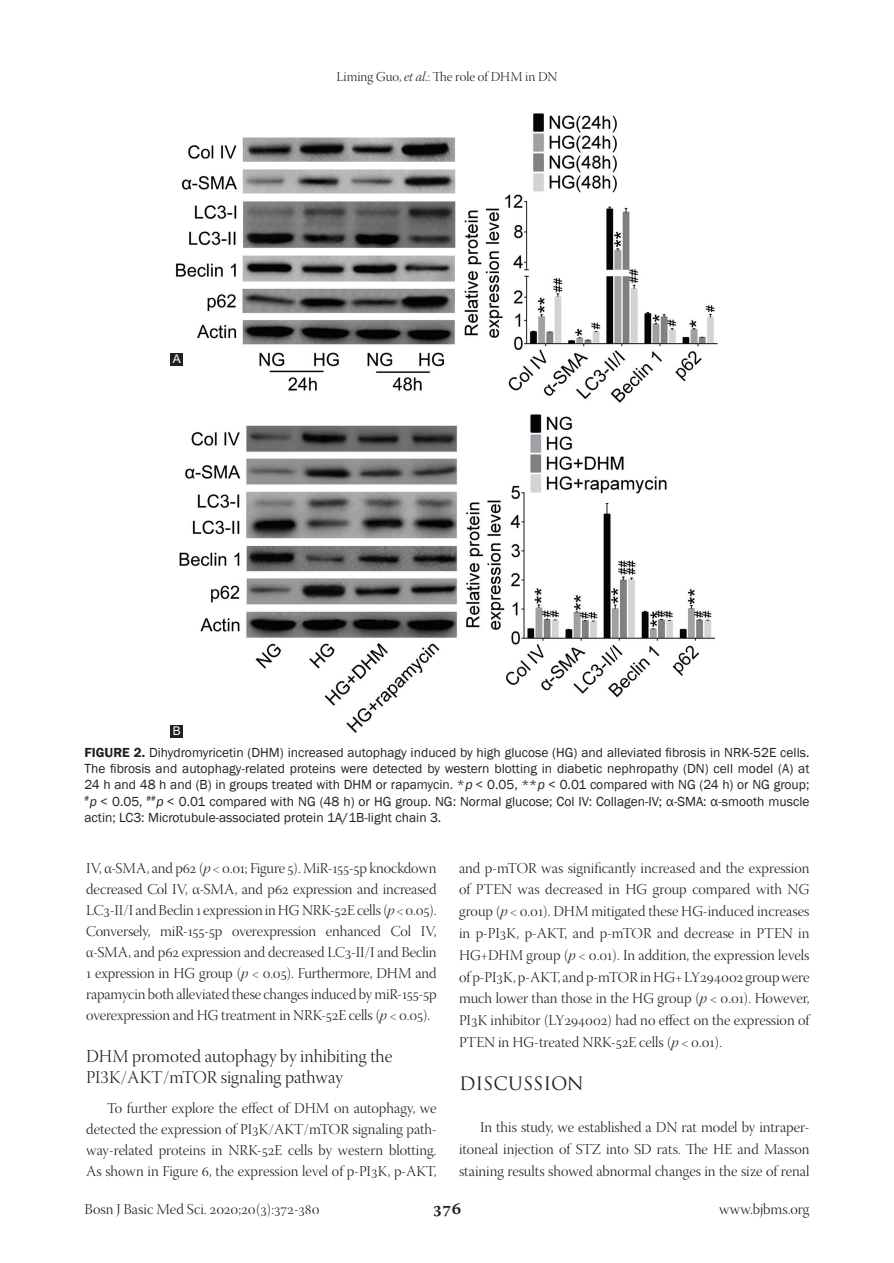
<style>
.page{position:relative;width:894px;height:1263px;background:#fff}
.page>*{position:absolute;margin:0;border:0;box-sizing:border-box;transform-origin:0 0}
.t1{font:18px/21px "Warnock Pro Light Disp";color:#231f20}
.t2{font:18px "Trajan Pro";color:#231f20}
.t3{font:600 18px "Warnock Pro";color:#231f20}
.TX{font:15px/21px "Warnock Pro Light Disp";color:#231f20;text-align:justify}
.FGC{font:13.5px/16.2px "Franklin Gothic";color:#231f20;text-align:justify}
.t4{font:13.5px "Warnock Pro Light Disp";color:#231f20}
.LABEL{font:12px "Arial";color:#fff}
.s1{font-family:"Warnock Pro Light It Disp"}
.s2{font-weight:600}
.s3{font-style:italic}
</style>
<div class="page">
<img style="left:175px;top:113px;width:543px;height:620px">
<div style="left:170px;top:353px;width:13px;height:13px;background:#231f20"></div>
<div style="left:170px;top:725px;width:13px;height:13px;background:#231f20"></div>
<p class="LABEL" style="left:173px;top:350px;width:10px">A</p>
<p class="LABEL" style="left:173px;top:722px;width:10px">B</p>
<p class="t4" style="left:336px;top:70px;width:222px">Liming Guo, <span class="s1">et al</span>.: The role of DHM in DN</p>
<p class="FGC" style="left:84px;top:744px;width:726px"><span class="s2">FIGURE 2.</span> Dihydromyricetin (DHM) increased autophagy induced by high glucose (HG) and alleviated fibrosis in NRK-52E cells.<br>The fibrosis and autophagy-related proteins were detected by western blotting in diabetic nephropathy (DN) cell model (A) at 24 h and 48 h and (B) in groups treated with DHM or rapamycin. *<span class="s3">p</span> &lt; 0.05, **<span class="s3">p</span> &lt; 0.01 compared with NG (24 h) or NG group; <sup>#</sup><span class="s3">p</span> &lt; 0.05, <sup>##</sup><span class="s3">p</span> &lt; 0.01 compared with NG (48 h) or HG group. NG: Normal glucose; Col IV: Collagen-IV; α-SMA: α-smooth muscle actin; LC3: Microtubule-associated protein 1A/1B-light chain 3.</p>
<p class="TX" style="left:86px;top:858px;width:352px">IV, α-SMA, and p62 (<span class="s1">p</span> &lt; 0.01; Figure 5). MiR-155-5p knockdown decreased Col IV, α-SMA, and p62 expression and increased LC3-II/I and Beclin 1 expression in HG NRK-52E cells (<span class="s1">p</span> &lt; 0.05).<br>Conversely, miR-155-5p overexpression enhanced Col IV, α-SMA, and p62 expression and decreased LC3-II/I and Beclin 1 expression in HG group (<span class="s1">p</span> &lt; 0.05). Furthermore, DHM and rapamycin both alleviated these changes induced by miR-155-5p overexpression and HG treatment in NRK-52E cells (<span class="s1">p</span> &lt; 0.05).</p>
<h2 class="t1" style="left:86px;top:1047px;width:307px">DHM promoted autophagy by inhibiting the<br>PI3K/AKT/mTOR signaling pathway</h2>
<p class="TX" style="left:86px;top:1098px;width:352px;text-indent:21px">To further explore the effect of DHM on autophagy, we detected the expression of PI3K/AKT/mTOR signaling path&shy;way-related proteins in NRK-52E cells by western blotting.<br>As shown in Figure 6, the expression level of p-PI3K, p-AKT,</p>
<p class="TX" style="left:459px;top:858px;width:352px;line-height:21.8px">and p-mTOR was significantly increased and the expression of PTEN was decreased in HG group compared with NG group (<span class="s1">p</span> &lt; 0.01). DHM mitigated these HG-induced increases in p-PI3K, p-AKT, and p-mTOR and decrease in PTEN in HG+DHM group (<span class="s1">p</span> &lt; 0.01). In addition, the expression levels of p-PI3K, p-AKT, and p-mTOR in HG+ LY294002 group were much lower than those in the HG group (<span class="s1">p</span> &lt; 0.01). However, PI3K inhibitor (LY294002) had no effect on the expression of PTEN in HG-treated NRK-52E cells (<span class="s1">p</span> &lt; 0.01).</p>
<h1 class="t2" style="left:459px;top:1071px;width:126px">DISCUSSION</h1>
<p class="TX" style="left:459px;top:1118px;width:352px;line-height:21.8px;text-indent:21px">In this study, we established a DN rat model by intraper&shy;itoneal injection of STZ into SD rats. The HE and Masson staining results showed abnormal changes in the size of renal</p>
<p class="TX" style="left:84px;top:1200px;width:236px">Bosn J Basic Med Sci. 2020;20(3):372-380</p>
<p class="t3" style="left:432px;top:1197px;width:30px">376</p>
<p class="TX" style="left:719px;top:1200px;width:92px">www.bjbms.org</p>
</div>
